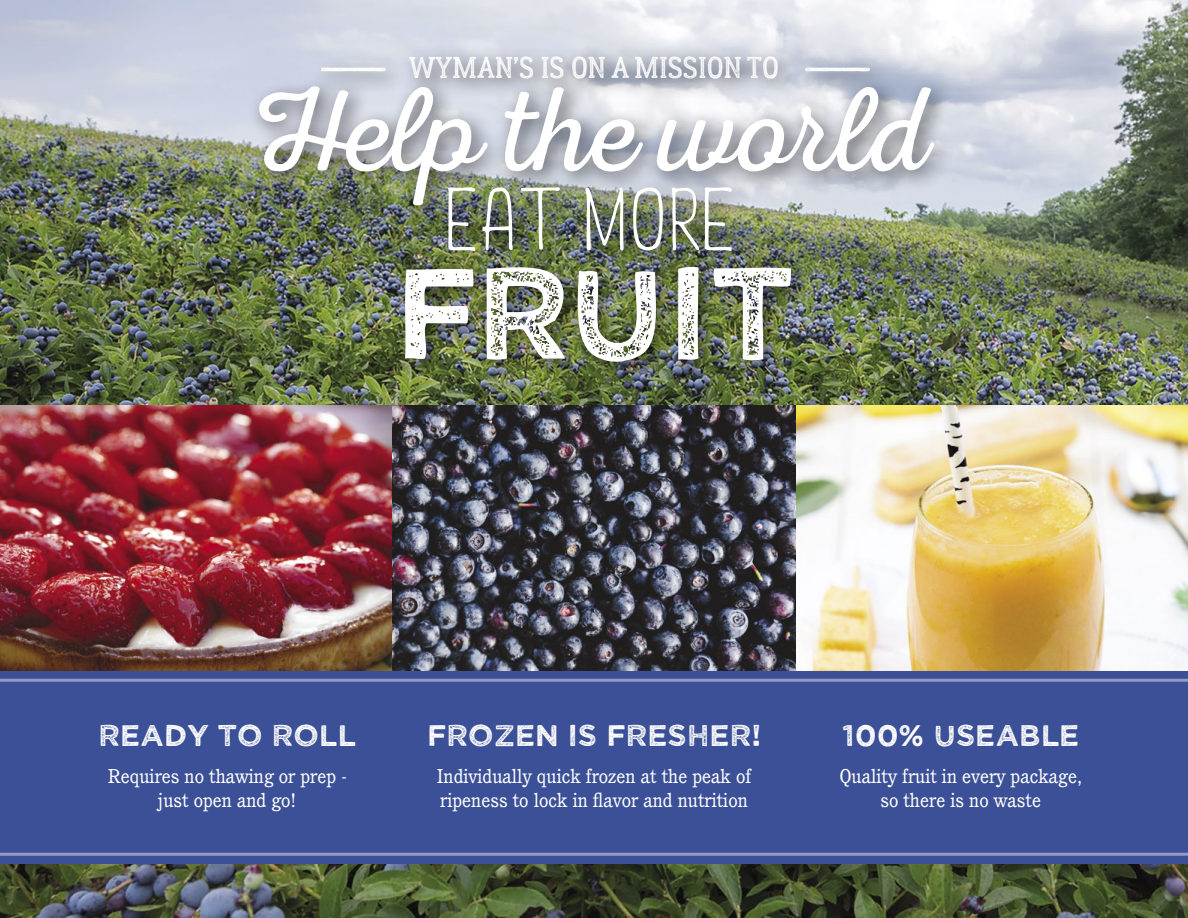
<style>
.page{position:relative;width:1188px;height:918px;background:#fff}
.page>*{position:absolute;margin:0;border:0;box-sizing:border-box;transform-origin:0 0}
.t1{font:131.25px "Wicked Grit";letter-spacing:-.01em;color:#fff}
.t2{font:120.6px "Nexa Rust Script L 0";letter-spacing:.005em;color:#fff}
.t3{font:97.5px "Jamie Woods";letter-spacing:-.01em;color:#fff}
.t4{font:30.15px "Lumberjack Inline Rough";letter-spacing:.01em;color:#fff}
.t5{font:30px "Wicked Grit";color:#fff}
.t6{font:19.5px/23.4px "Cushing";color:#fff;text-align:center}
</style>
<div class="page">
<img style="left:0;top:0;width:1188px;height:918px">
<img style="left:0;top:405px;width:1188px;height:267px">
<div style="left:0;top:672px;width:1188px;height:192px;background:#3b5096"></div>
<hr style="left:0;top:679px;width:1188px;height:3px;background:#959ac5">
<hr style="left:0;top:853px;width:1188px;height:3px;background:#959ac5">
<div style="left:248px;top:44px;width:708px;height:342px;background:#000;opacity:.6"></div>
<svg style="left:321px;top:68px;width:65px;height:3px"></svg>
<svg style="left:805px;top:68px;width:65px;height:3px"></svg>
<h3 class="t4" style="left:409px;top:49px;width:371px">WYMAN’S IS ON A MISSION TO</h3>
<h2 class="t2" style="left:258px;top:65px;width:674px">Help the world</h2>
<h3 class="t3" style="left:448px;top:172px;width:293px">EAT MORE</h3>
<h1 class="t1" style="left:393px;top:229px;width:404px">fruit</h1>
<h3 class="t5" style="left:98px;top:716px;width:259px">READY TO ROLL</h3>
<p class="t6" style="left:108px;top:764px;width:241px">Requires no thawing or prep - just open and go!</p>
<h3 class="t5" style="left:427px;top:716px;width:336px">FROZEN IS FRESHER!</h3>
<p class="t6" style="left:437px;top:764px;width:316px;text-align:left">Individually quick frozen at the peak of ripeness to lock in flavor and nutrition</p>
<h3 class="t5" style="left:842px;top:716px;width:239px">100% USEABLE</h3>
<p class="t6" style="left:839px;top:764px;width:244px">Quality fruit in every package, so there is no waste</p>
</div>
